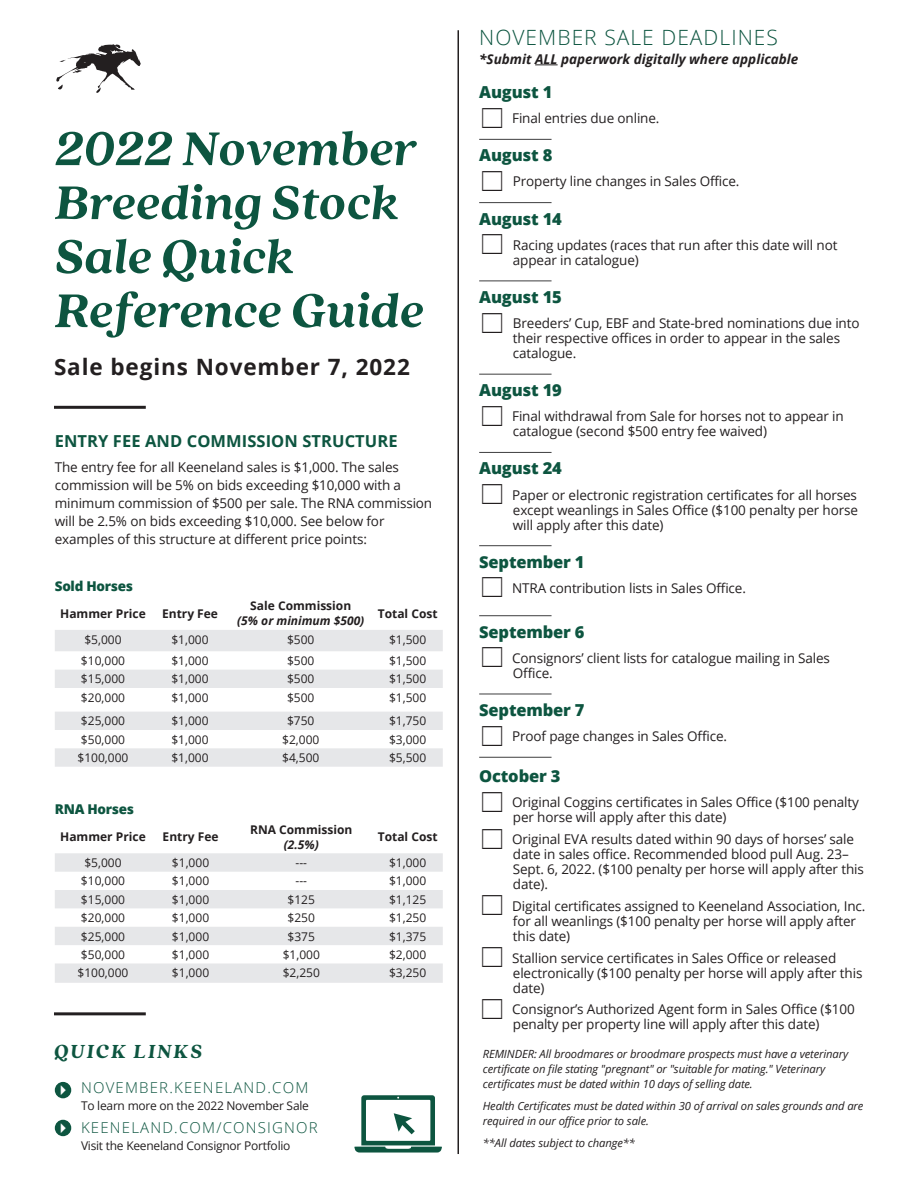
<style>
.page{position:relative;width:918px;height:1188px;background:#fff}
.page>*{position:absolute;margin:0;border:0;box-sizing:border-box;transform-origin:0 0}
.t1{font:italic 800 52.5px/54px "Quincy CF";letter-spacing:-.005em;color:#0d5540}
.t2{font:700 22.5px "Open Sans";letter-spacing:.04em;color:#231f20}
.t3{font:300 21px "Open Sans";letter-spacing:.05em;color:#0d5540}
.t4{font:italic 800 21px "Quincy CF";letter-spacing:.09em;color:#0d5540}
.t5{font:800 16.5px "Open Sans";letter-spacing:-.01em;color:#0d5540}
.t6{font:700 16.5px "Open Sans";letter-spacing:.005em;color:#0d5540}
.t7{font:300 15px "Open Sans";letter-spacing:.08em;color:#0d5540}
.t8{font:13.5px/15px "Open Sans";letter-spacing:-.01em;color:#231f20}
.t9{font:italic 700 13.5px "Open Sans";color:#231f20}
.t10{font:800 13.5px "Open Sans";letter-spacing:-.02em;color:#0d5540}
.t11{font:12px "Open Sans";color:#231f20}
.t12{font:700 12px/15px "Open Sans";color:#231f20;text-align:center}
.t13{font:12px "Open Sans";letter-spacing:-.02em;color:#231f20}
.t14{font:italic 700 12px "Open Sans";color:#231f20}
.t15{font:italic 11.25px/15px "Open Sans";letter-spacing:-.01em;color:#231f20}
.s1{font-style:italic}
</style>
<div class="page">
<hr style="left:479px;top:139px;width:73px;height:1px;background:#3e3e3f">
<hr style="left:479px;top:202px;width:73px;height:1px;background:#3e3e3f">
<hr style="left:479px;top:281px;width:73px;height:1px;background:#3e3e3f">
<hr style="left:479px;top:374px;width:73px;height:1px;background:#3e3e3f">
<hr style="left:479px;top:452px;width:73px;height:1px;background:#3e3e3f">
<hr style="left:479px;top:545px;width:73px;height:1px;background:#3e3e3f">
<hr style="left:479px;top:615px;width:73px;height:1px;background:#3e3e3f">
<hr style="left:479px;top:694px;width:73px;height:1px;background:#3e3e3f">
<hr style="left:479px;top:757px;width:73px;height:1px;background:#3e3e3f">
<div style="left:55px;top:630px;width:388px;height:21px;background:#e6e7e9"></div>
<div style="left:55px;top:670px;width:388px;height:18px;background:#e6e7e9"></div>
<svg style="left:55px;top:712px;width:388px;height:55px"></svg>
<svg style="left:55px;top:853px;width:388px;height:130px;fill:#e6e7e9"></svg>
<hr style="left:54px;top:406px;width:92px;height:3px;background:#231f20">
<hr style="left:458px;top:30px;width:1px;height:1124px;background:#231f20">
<svg style="left:535px;top:65px;width:23px;height:1px"></svg>
<div style="left:55px;top:1120px;width:16px;height:16px;background:#0d5540;border-radius:50%"></div>
<div style="left:55px;top:1082px;width:16px;height:16px;background:#0d5540;border-radius:50%"></div>
<svg style="left:354px;top:1095px;width:88px;height:58px"></svg>
<hr style="left:54px;top:1012px;width:92px;height:3px;background:#231f20">
<svg style="left:56px;top:44px;width:85px;height:49px"></svg>
<p class="t1" style="left:55px;top:123px;width:371px">2022 November<br>Breeding Stock<br>Sale Quick<br>Reference Guide</p>
<p class="t2" style="left:54px;top:351px;width:357px">Sale begins November 7, 2022</p>
<p class="t6" style="left:55px;top:430px;width:344px">ENTRY FEE AND COMMISSION STRUCTURE</p>
<p class="t8" style="left:55px;top:458px;width:379px;line-height:18px">The entry fee for all Keeneland sales is $1,000. The sales commission will be 5% on bids exceeding $10,000 with a minimum commission of $500 per sale. The RNA commission will be 2.5% on bids exceeding $10,000. See below for examples of this structure at different price points:</p>
<p class="t10" style="left:55px;top:575px;width:80px">Sold Horses</p>
<p class="t12" style="left:60px;top:606px;width:87px">Hammer Price</p>
<p class="t12" style="left:162px;top:606px;width:57px">Entry Fee</p>
<p class="t12" style="left:250px;top:598px;width:102px">Sale Commission</p>
<p class="t14" style="left:237px;top:612px;width:129px">(5% or minimum $500)</p>
<p class="t12" style="left:378px;top:606px;width:61px">Total Cost</p>
<p class="t11" style="left:84px;top:631px;width:39px">$5,000</p>
<p class="t11" style="left:171px;top:631px;width:39px">$1,000</p>
<p class="t11" style="left:287px;top:631px;width:29px">$500</p>
<p class="t11" style="left:389px;top:631px;width:39px">$1,500</p>
<p class="t11" style="left:81px;top:652px;width:46px">$10,000</p>
<p class="t11" style="left:171px;top:652px;width:39px">$1,000</p>
<p class="t11" style="left:287px;top:652px;width:29px">$500</p>
<p class="t11" style="left:389px;top:652px;width:39px">$1,500</p>
<p class="t11" style="left:81px;top:671px;width:46px">$15,000</p>
<p class="t11" style="left:171px;top:671px;width:39px">$1,000</p>
<p class="t11" style="left:287px;top:671px;width:29px">$500</p>
<p class="t11" style="left:389px;top:671px;width:39px">$1,500</p>
<p class="t11" style="left:81px;top:689px;width:46px">$20,000</p>
<p class="t11" style="left:171px;top:689px;width:39px">$1,000</p>
<p class="t11" style="left:287px;top:689px;width:29px">$500</p>
<p class="t11" style="left:389px;top:689px;width:39px">$1,500</p>
<p class="t11" style="left:81px;top:713px;width:46px">$25,000</p>
<p class="t11" style="left:171px;top:713px;width:39px">$1,000</p>
<p class="t11" style="left:287px;top:713px;width:29px">$750</p>
<p class="t11" style="left:389px;top:713px;width:39px">$1,750</p>
<p class="t11" style="left:81px;top:731px;width:46px">$50,000</p>
<p class="t11" style="left:171px;top:731px;width:39px">$1,000</p>
<p class="t11" style="left:282px;top:731px;width:39px">$2,000</p>
<p class="t11" style="left:389px;top:731px;width:39px">$3,000</p>
<p class="t11" style="left:78px;top:750px;width:52px">$100,000</p>
<p class="t11" style="left:171px;top:750px;width:39px">$1,000</p>
<p class="t11" style="left:282px;top:750px;width:39px">$4,500</p>
<p class="t11" style="left:389px;top:750px;width:39px">$5,500</p>
<p class="t10" style="left:55px;top:799px;width:81px">RNA Horses</p>
<p class="t12" style="left:60px;top:829px;width:87px">Hammer Price</p>
<p class="t12" style="left:163px;top:829px;width:57px">Entry Fee</p>
<p class="t12" style="left:250px;top:822px;width:104px">RNA Commission <span class="s1">(2.5%)</span></p>
<p class="t12" style="left:378px;top:829px;width:61px">Total Cost</p>
<p class="t11" style="left:84px;top:855px;width:39px">$5,000</p>
<p class="t11" style="left:172px;top:855px;width:39px">$1,000</p>
<p class="t11" style="left:296px;top:855px;width:13px">---</p>
<p class="t11" style="left:389px;top:855px;width:39px">$1,000</p>
<p class="t11" style="left:81px;top:873px;width:46px">$10,000</p>
<p class="t11" style="left:172px;top:873px;width:39px">$1,000</p>
<p class="t11" style="left:296px;top:873px;width:13px">---</p>
<p class="t11" style="left:389px;top:873px;width:39px">$1,000</p>
<p class="t11" style="left:81px;top:891px;width:46px">$15,000</p>
<p class="t11" style="left:172px;top:891px;width:39px">$1,000</p>
<p class="t11" style="left:288px;top:891px;width:29px">$125</p>
<p class="t11" style="left:389px;top:891px;width:39px">$1,125</p>
<p class="t11" style="left:81px;top:910px;width:46px">$20,000</p>
<p class="t11" style="left:172px;top:910px;width:39px">$1,000</p>
<p class="t11" style="left:288px;top:910px;width:29px">$250</p>
<p class="t11" style="left:389px;top:910px;width:39px">$1,250</p>
<p class="t11" style="left:81px;top:928px;width:46px">$25,000</p>
<p class="t11" style="left:172px;top:928px;width:39px">$1,000</p>
<p class="t11" style="left:288px;top:928px;width:29px">$375</p>
<p class="t11" style="left:389px;top:928px;width:39px">$1,375</p>
<p class="t11" style="left:81px;top:946px;width:46px">$50,000</p>
<p class="t11" style="left:172px;top:946px;width:39px">$1,000</p>
<p class="t11" style="left:283px;top:946px;width:39px">$1,000</p>
<p class="t11" style="left:389px;top:946px;width:39px">$2,000</p>
<p class="t11" style="left:78px;top:965px;width:52px">$100,000</p>
<p class="t11" style="left:172px;top:965px;width:39px">$1,000</p>
<p class="t11" style="left:283px;top:965px;width:39px">$2,250</p>
<p class="t11" style="left:389px;top:965px;width:39px">$3,250</p>
<p class="t4" style="left:54px;top:1039px;width:150px">QUICK LINKS</p>
<p class="t7" style="left:81px;top:1078px;width:229px">NOVEMBER.KEENELAND.COM</p>
<p class="t13" style="left:81px;top:1097px;width:229px">To learn more on the 2022 November Sale</p>
<p class="t7" style="left:81px;top:1117px;width:238px">KEENELAND.COM/CONSIGNOR</p>
<p class="t13" style="left:81px;top:1137px;width:211px">Visit the Keeneland Consignor Portfolio</p>
<p class="t3" style="left:479px;top:23px;width:300px">NOVEMBER SALE DEADLINES</p>
<p class="t9" style="left:479px;top:49px;width:321px">*Submit ALL paperwork digitally where applicable</p>
<p class="t5" style="left:479px;top:79px;width:75px">August 1</p>
<p class="t8" style="left:512px;top:110px;width:149px">Final entries due online.</p>
<p class="t5" style="left:479px;top:143px;width:75px">August 8</p>
<p class="t8" style="left:513px;top:174px;width:228px">Property line changes in Sales Office.</p>
<p class="t5" style="left:479px;top:206px;width:84px">August 14</p>
<p class="t8" style="left:513px;top:237px;width:326px">Racing updates (races that run after this date will not appear in catalogue)</p>
<p class="t5" style="left:479px;top:284px;width:84px">August 15</p>
<p class="t8" style="left:513px;top:315px;width:348px">Breeders’ Cup, EBF and State-bred nominations due into their respective offices in order to appear in the sales catalogue.</p>
<p class="t5" style="left:479px;top:377px;width:84px">August 19</p>
<p class="t8" style="left:512px;top:409px;width:333px">Final withdrawal from Sale for horses not to appear in catalogue (second $500 entry fee waived)</p>
<p class="t5" style="left:479px;top:456px;width:84px">August 24</p>
<p class="t8" style="left:512px;top:487px;width:347px;text-align:justify">Paper or electronic registration certificates for all horses except weanlings in Sales Office ($100 penalty per horse will apply after this date)</p>
<p class="t5" style="left:479px;top:549px;width:107px">September 1</p>
<p class="t8" style="left:512px;top:580px;width:235px">NTRA contribution lists in Sales Office.</p>
<p class="t5" style="left:479px;top:619px;width:107px">September 6</p>
<p class="t8" style="left:512px;top:650px;width:319px">Consignors’ client lists for catalogue mailing in Sales<br>Office.</p>
<p class="t5" style="left:479px;top:697px;width:107px">September 7</p>
<p class="t8" style="left:512px;top:728px;width:216px">Proof page changes in Sales Office.</p>
<p class="t5" style="left:479px;top:764px;width:83px">October 3</p>
<p class="t8" style="left:512px;top:795px;width:348px">Original Coggins certificates in Sales Office ($100 penalty per horse will apply after this date)</p>
<p class="t8" style="left:512px;top:831px;width:353px">Original EVA results dated within 90 days of horses’ sale date in sales office. Recommended blood pull Aug. 23– Sept. 6, 2022. ($100 penalty per horse will apply after this date).</p>
<p class="t8" style="left:512px;top:898px;width:355px">Digital certificates assigned to Keeneland Association, Inc. for all weanlings ($100 penalty per horse will apply after this date)</p>
<p class="t8" style="left:512px;top:950px;width:352px">Stallion service certificates in Sales Office or released electronically ($100 penalty per horse will apply after this date)</p>
<p class="t8" style="left:512px;top:1002px;width:344px">Consignor’s Authorized Agent form in Sales Office ($100 penalty per property line will apply after this date)</p>
<p class="t15" style="left:483px;top:1046px;width:367px">REMINDER: All broodmares or broodmare prospects must have a veterinary certificate on file stating "pregnant" or "suitable for mating." Veterinary certificates must be dated within 10 days of selling date.</p>
<p class="t15" style="left:483px;top:1098px;width:382px">Health Certificates must be dated within 30 of arrival on sales grounds and are required in our office prior to sale.</p>
<p class="t15" style="left:483px;top:1135px;width:154px">**All dates subject to change**</p>
</div>
